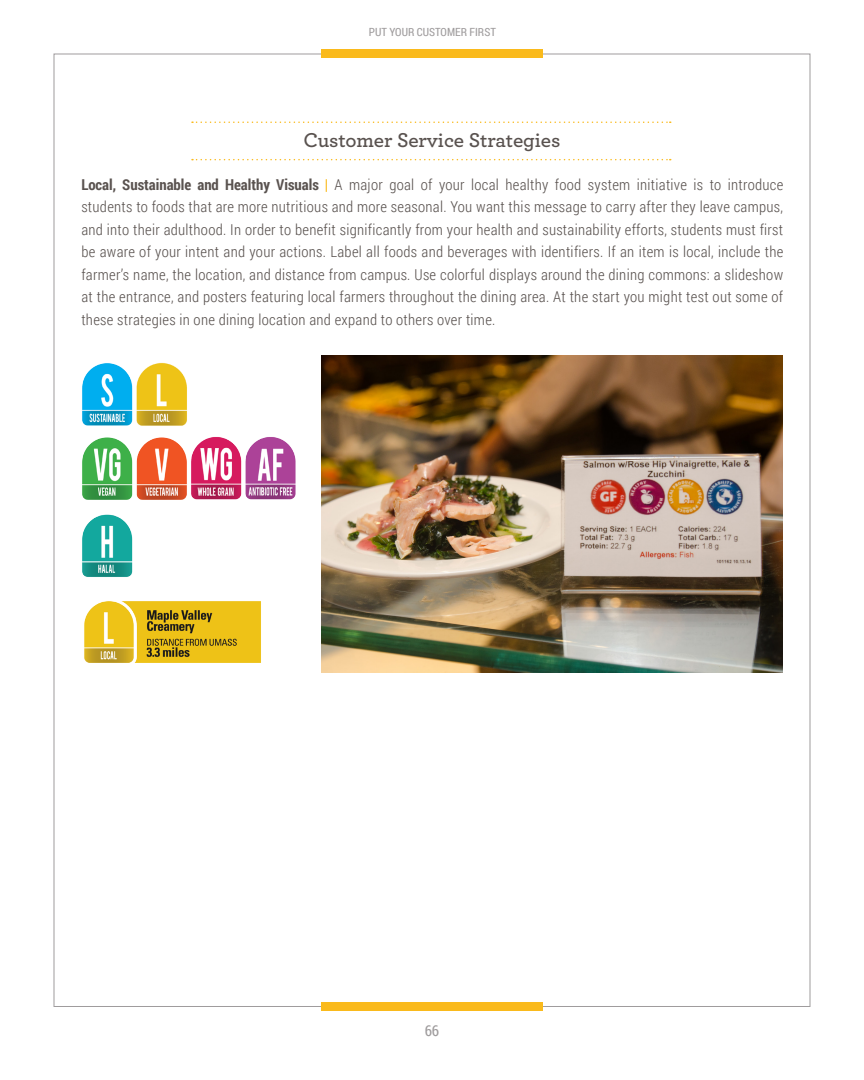
<style>
.page{position:relative;width:864px;height:1080px;background:#fff}
.page>*{position:absolute;margin:0;border:0;box-sizing:border-box;transform-origin:0 0}
.t1{font:600 21px "Archer";letter-spacing:-.005em;color:#59524f}
.t2{font:300 15px/22.5px "Roboto Condensed";letter-spacing:.02em;color:#59524f;text-align:justify}
.t3{font:15px "Roboto Condensed";color:#9f9c9d}
.t4{font:11.25px "Roboto Condensed";color:#9f9c9d}
.s1{font-weight:700}
.s2{font-weight:700;color:#faba1c}
</style>
<div class="page">
<div style="left:321px;top:1003px;width:222px;height:8px;background:#faba1c"></div>
<div style="left:321px;top:49px;width:222px;height:9px;background:#faba1c"></div>
<svg style="left:192px;top:122px;width:479px;height:1px"></svg>
<svg style="left:192px;top:159px;width:479px;height:1px"></svg>
<img style="left:321px;top:356px;width:462px;height:317px">
<img style="left:82px;top:362px;width:214px;height:301px">
<p class="t4" style="left:369px;top:24px;width:129px">PUT YOUR CUSTOMER FIRST</p>
<p class="t1" style="left:304px;top:127px;width:258px">Customer Service Strategies</p>
<p class="t2" style="left:81px;top:173px;width:703px"><span class="s1">Local, Sustainable and Healthy Visuals</span> <span class="s2">|</span> A major goal of your local healthy food system initiative is to introduce students to foods that are more nutritious and more seasonal. You want this message to carry after they leave campus, and into their adulthood. In order to benefit significantly from your health and sustainability efforts, students must first be aware of your intent and your actions. Label all foods and beverages with identifiers. If an item is local, include the farmer’s name, the location, and distance from campus. Use colorful displays around the dining commons: a slideshow at the entrance, and posters featuring local farmers throughout the dining area. At the start you might test out some of these strategies in one dining location and expand to others over time.</p>
<p class="t3" style="left:425px;top:1020px;width:16px">66</p>
</div>
